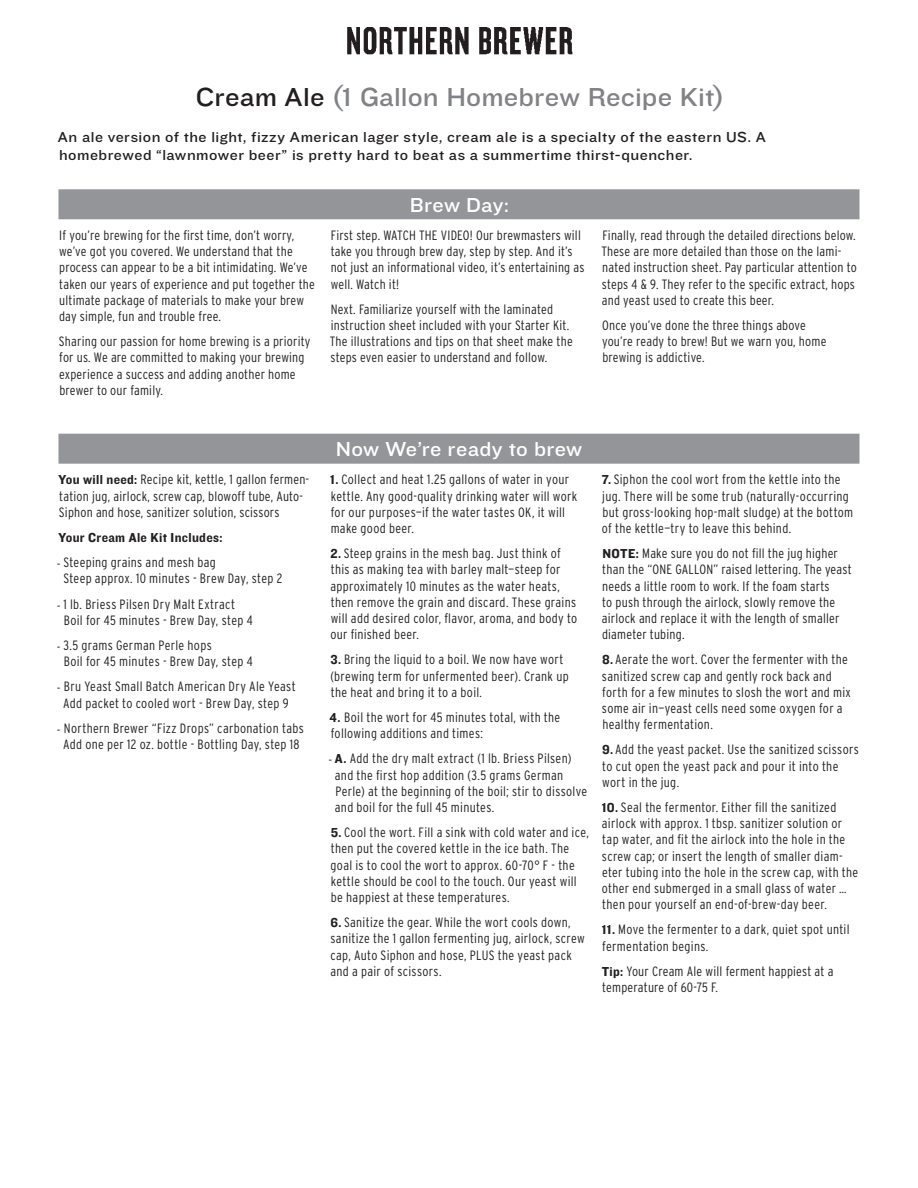
<style>
.page{position:relative;width:918px;height:1188px;background:#fff}
.page>*{position:absolute;margin:0;border:0;box-sizing:border-box;transform-origin:0 0}
.t1{font:27px "Knockout 32 Junior Cruisewt";letter-spacing:.005em;color:#808285}
.t2{font:21px "Knockout 32 Junior Cruisewt";letter-spacing:.01em;color:#fff}
.t3{font:15px/18px "Knockout 32 Junior Cruisewt";letter-spacing:.03em;color:#231f20}
.body{font:300 condensed 13.5px/16.2px "Interstate";letter-spacing:.015em;color:#231f20}
.body-2{font:13.5px "Knockout 51 Middleweight";letter-spacing:.025em;color:#231f20}
.s1{color:#231f20}
.s2{font-family:"Knockout 51 Middleweight";font-weight:400;font-stretch:normal}
.s3{font-family:"Futura";font-weight:400;font-stretch:normal}
</style>
<div class="page">
<img style="left:347px;top:28px;width:226px;height:27px">
<div style="left:58px;top:189px;width:802px;height:30px;background:#939598"></div>
<div style="left:58px;top:434px;width:802px;height:30px;background:#939598"></div>
<p class="t1" style="left:196px;top:78px;width:530px"><span class="s1">Cream Ale</span> (1 Gallon Homebrew Recipe Kit)</p>
<p class="t3" style="left:58px;top:127px;width:709px">An ale version of the light, fizzy American lager style, cream ale is a specialty of the eastern US. A homebrewed “lawnmower beer” is pretty hard to beat as a summertime thirst-quencher.</p>
<p class="t2" style="left:410px;top:190px;width:101px">Brew Day:</p>
<p class="body" style="left:59px;top:227px;width:257px">If you’re brewing for the first time, don’t worry, we’ve got you covered. We understand that the process can appear to be a bit intimidating. We’ve taken our years of experience and put together the ultimate package of materials to make your brew day simple, fun and trouble free.</p>
<p class="body" style="left:59px;top:333px;width:253px">Sharing our passion for home brewing is a priority for us. We are committed to making your brewing experience a success and adding another home brewer to our family.</p>
<p class="body" style="left:331px;top:227px;width:255px">First step. WATCH THE VIDEO! Our brewmasters will take you through brew day, step by step. And it’s not just an informational video, it’s entertaining as well. Watch it!</p>
<p class="body" style="left:330px;top:301px;width:244px">Next. Familiarize yourself with the laminated instruction sheet included with your Starter Kit.<br>The illustrations and tips on that sheet make the steps even easier to understand and follow.</p>
<p class="body" style="left:601px;top:227px;width:257px">Finally, read through the detailed directions below.<br>These are more detailed than those on the lami&shy;nated instruction sheet. Pay particular attention to steps 4 &amp; 9. They refer to the specific extract, hops and yeast used to create this beer.</p>
<p class="body" style="left:602px;top:317px;width:226px">Once you’ve done the three things above you’re ready to brew! But we warn you, home brewing is addictive.</p>
<p class="body" style="left:59px;top:471px;width:252px"><span class="s2">You will need:</span> Recipe kit, kettle, 1 gallon fermen&shy;tation jug, airlock, screw cap, blowoff tube, Auto-<br>Siphon and hose, sanitizer solution, scissors</p>
<p class="body-2" style="left:59px;top:528px;width:165px">Your Cream Ale Kit Includes:</p>
<p class="body" style="left:63px;top:554px;width:220px;text-indent:-6px"><span class="s3">-</span> Steeping grains and mesh bag<br>Steep approx. 10 minutes - Brew Day, step 2</p>
<p class="body" style="left:64px;top:596px;width:190px;text-indent:-6px"><span class="s3">-</span> 1 lb. Briess Pilsen Dry Malt Extract<br>Boil for 45 minutes - Brew Day, step 4</p>
<p class="body" style="left:64px;top:637px;width:190px;text-indent:-6px"><span class="s3">-</span> 3.5 grams German Perle hops<br>Boil for 45 minutes - Brew Day, step 4</p>
<p class="body" style="left:58px;top:678px;width:240px;text-align:center"><span class="s3">-</span> Bru Yeast Small Batch American Dry Ale Yeast<br>Add packet to cooled wort - Brew Day, step 9</p>
<p class="body" style="left:58px;top:720px;width:248px;text-align:center"><span class="s3">-</span> Northern Brewer “Fizz Drops” carbonation tabs<br>Add one per 12 oz. bottle - Bottling Day, step 18</p>
<p class="t2" style="left:336px;top:434px;width:248px">Now We’re ready to brew</p>
<p class="body" style="left:330px;top:471px;width:249px"><span class="s2">1.</span> Collect and heat 1.25 gallons of water in your kettle. Any good-quality drinking water will work for our purposes—if the water tastes OK, it will make good beer.</p>
<p class="body" style="left:330px;top:545px;width:248px"><span class="s2">2.</span> Steep grains in the mesh bag. Just think of this as making tea with barley malt—steep for approximately 10 minutes as the water heats, then remove the grain and discard. These grains will add desired color, flavor, aroma, and body to our finished beer.</p>
<p class="body" style="left:330px;top:651px;width:240px"><span class="s2">3.</span> Bring the liquid to a boil. We now have wort (brewing term for unfermented beer). Crank up the heat and bring it to a boil.</p>
<p class="body" style="left:330px;top:709px;width:232px"><span class="s2">4.</span> Boil the wort for 45 minutes total, with the following additions and times:</p>
<p class="body" style="left:335px;top:750px;width:254px;text-indent:-6px"><span class="s3">-</span> <span class="s2">A.</span> Add the dry malt extract (1 lb. Briess Pilsen) and the first hop addition (3.5 grams German Perle) at the beginning of the boil; stir to dissolve and boil for the full 45 minutes.</p>
<p class="body" style="left:331px;top:824px;width:260px"><span class="s2">5.</span> Cool the wort. Fill a sink with cold water and ice, then put the covered kettle in the ice bath. The goal is to cool the wort to approx. 60-70° F - the kettle should be cool to the touch. Our yeast will be happiest at these temperatures.</p>
<p class="body" style="left:330px;top:914px;width:256px"><span class="s2">6.</span> Sanitize the gear. While the wort cools down, sanitize the 1 gallon fermenting jug, airlock, screw cap, Auto Siphon and hose, PLUS the yeast pack and a pair of scissors.</p>
<p class="body" style="left:602px;top:471px;width:253px"><span class="s2">7.</span> Siphon the cool wort from the kettle into the jug. There will be some trub (naturally-occurring but gross-looking hop-malt sludge) at the bottom of the kettle—try to leave this behind.</p>
<p class="body" style="left:602px;top:545px;width:251px"><span class="s2">NOTE:</span> Make sure you do not fill the jug higher than the “ONE GALLON” raised lettering. The yeast needs a little room to work. If the foam starts<br>to push through the airlock, slowly remove the airlock and replace it with the length of smaller diameter tubing.</p>
<p class="body" style="left:602px;top:651px;width:250px"><span class="s2">8.</span> Aerate the wort. Cover the fermenter with the sanitized screw cap and gently rock back and forth for a few minutes to slosh the wort and mix some air in—yeast cells need some oxygen for a healthy fermentation.</p>
<p class="body" style="left:602px;top:741px;width:258px"><span class="s2">9.</span> Add the yeast packet. Use the sanitized scissors to cut open the yeast pack and pour it into the wort in the jug.</p>
<p class="body" style="left:602px;top:799px;width:258px"><span class="s2">10.</span> Seal the fermentor. Either fill the sanitized airlock with approx. 1 tbsp. sanitizer solution or tap water, and fit the airlock into the hole in the screw cap; or insert the length of smaller diam&shy;eter tubing into the hole in the screw cap, with the other end submerged in a small glass of water … then pour yourself an end-of-brew-day beer.</p>
<p class="body" style="left:602px;top:921px;width:249px"><span class="s2">11.</span> Move the fermenter to a dark, quiet spot until fermentation begins.</p>
<p class="body" style="left:602px;top:963px;width:233px"><span class="s2">Tip:</span> Your Cream Ale will ferment happiest at a temperature of 60-75 F.</p>
</div>
